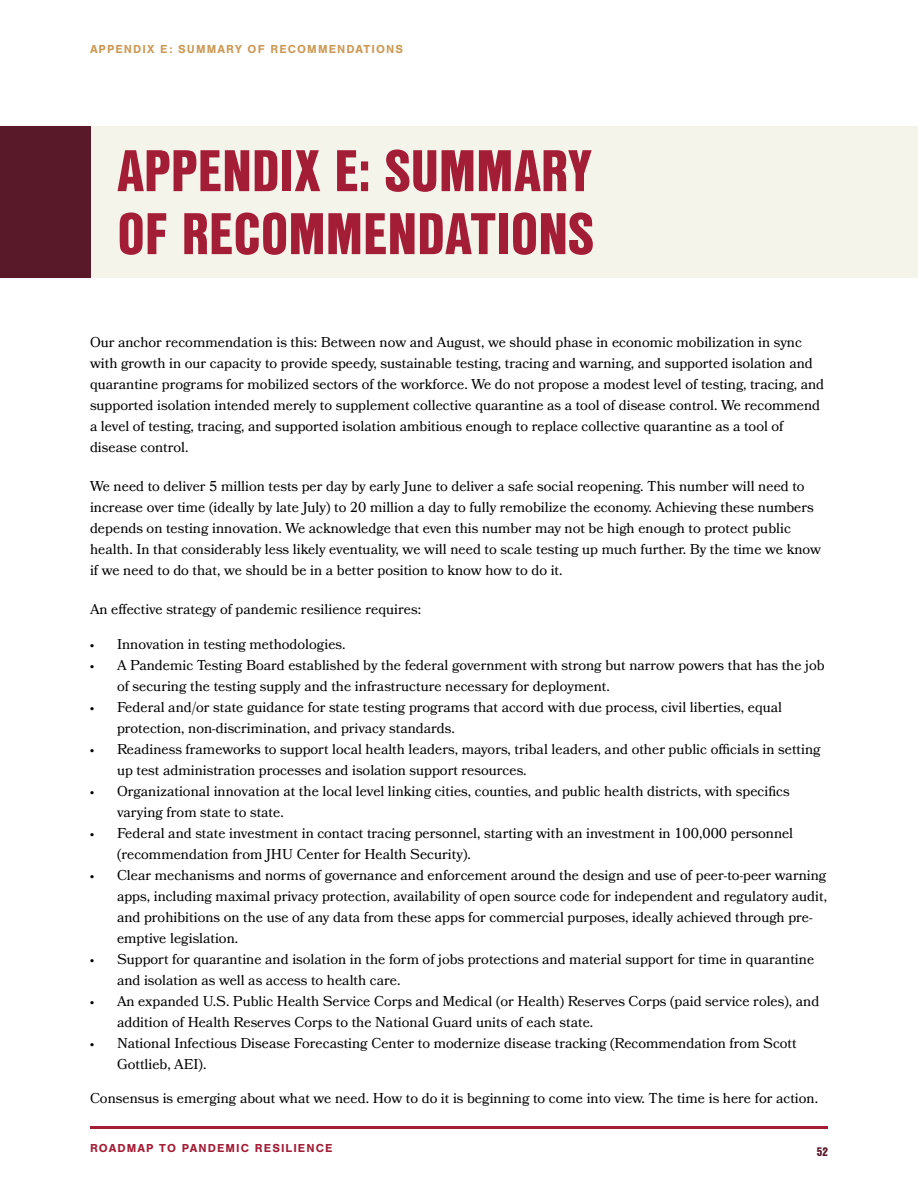
<style>
.page{position:relative;width:918px;height:1188px;background:#fff}
.page>*{position:absolute;margin:0;border:0;box-sizing:border-box;transform-origin:0 0}
.t1{font:900 57px/63px "Nimbus San Con L";color:#a41d36}
.t2{font:14.25px/21px "Bookmania";color:#000}
.t3{font:700 12px "Nimbus San";letter-spacing:.09em;color:#cc9a57}
.t4{font:700 12px "Nimbus San";letter-spacing:.09em;color:#a41d36}
.t5{font:900 12px "Nimbus San Con L";color:#5a1928}
</style>
<div class="page">
<div style="left:0;top:126px;width:91px;height:151px;background:#5a1928"></div>
<div style="left:91px;top:126px;width:827px;height:151px;background:#f5f4ea"></div>
<hr style="left:90px;top:1126px;width:738px;height:3px;background:#a41d36">
<p class="t3" style="left:90px;top:42px;width:315px">APPENDIX E: SUMMARY OF RECOMMENDATIONS</p>
<h1 class="t1" style="left:117px;top:137px;width:478px">APPENDIX E: SUMMARY<br>OF RECOMMENDATIONS</h1>
<p class="t2" style="left:90px;top:332px;width:736px">Our anchor recommendation is this: Between now and August, we should phase in economic mobilization in sync with growth in our capacity to provide speedy, sustainable testing, tracing and warning, and supported isolation and quarantine programs for mobilized sectors of the workforce. We do not propose a modest level of testing, tracing, and supported isolation intended merely to supplement collective quarantine as a tool of disease control. We recommend a level of testing, tracing, and supported isolation ambitious enough to replace collective quarantine as a tool of disease control.</p>
<p class="t2" style="left:90px;top:476px;width:733px">We need to deliver 5 million tests per day by early June to deliver a safe social reopening. This number will need to increase over time (ideally by late July) to 20 million a day to fully remobilize the economy. Achieving these numbers depends on testing innovation. We acknowledge that even this number may not be high enough to protect public health. In that considerably less likely eventuality, we will need to scale testing up much further. By the time we know if we need to do that, we should be in a better position to know how to do it.</p>
<p class="t2" style="left:90px;top:599px;width:333px">An effective strategy of pandemic resilience requires:</p>
<p class="t2" style="left:90px;top:633px;width:257px">• Innovation in testing methodologies.</p>
<p class="t2" style="left:117px;top:654px;width:709px;text-indent:-27px">• A Pandemic Testing Board established by the federal government with strong but narrow powers that has the job of securing the testing supply and the infrastructure necessary for deployment.</p>
<p class="t2" style="left:117px;top:696px;width:667px;text-indent:-27px">• Federal and/or state guidance for state testing programs that accord with due process, civil liberties, equal protection, non-discrimination, and privacy standards.</p>
<p class="t2" style="left:117px;top:738px;width:705px;text-indent:-27px">• Readiness frameworks to support local health leaders, mayors, tribal leaders, and other public officials in setting up test administration processes and isolation support resources.</p>
<p class="t2" style="left:117px;top:780px;width:674px;text-indent:-27px">• Organizational innovation at the local level linking cities, counties, and public health districts, with specifics varying from state to state.</p>
<p class="t2" style="left:117px;top:822px;width:678px;text-indent:-27px">• Federal and state investment in contact tracing personnel, starting with an investment in 100,000 personnel (recommendation from JHU Center for Health Security).</p>
<p class="t2" style="left:117px;top:864px;width:712px;text-indent:-27px">• Clear mechanisms and norms of governance and enforcement around the design and use of peer-to-peer warning apps, including maximal privacy protection, availability of open source code for independent and regulatory audit, and prohibitions on the use of any data from these apps for commercial purposes, ideally achieved through pre&shy;emptive legislation.</p>
<p class="t2" style="left:117px;top:948px;width:699px;text-indent:-27px">• Support for quarantine and isolation in the form of jobs protections and material support for time in quarantine and isolation as well as access to health care.</p>
<p class="t2" style="left:117px;top:990px;width:704px;text-indent:-27px">• An expanded U.S. Public Health Service Corps and Medical (or Health) Reserves Corps (paid service roles), and addition of Health Reserves Corps to the National Guard units of each state.</p>
<p class="t2" style="left:117px;top:1033px;width:681px;text-indent:-27px">• National Infectious Disease Forecasting Center to modernize disease tracking (Recommendation from Scott<br>Gottlieb, AEI).</p>
<p class="t2" style="left:90px;top:1088px;width:730px">Consensus is emerging about what we need. How to do it is beginning to come into view. The time is here for action.</p>
<p class="t4" style="left:90px;top:1141px;width:244px">ROADMAP TO PANDEMIC RESILIENCE</p>
<p class="t5" style="left:817px;top:1143px;width:13px">52</p>
</div>
